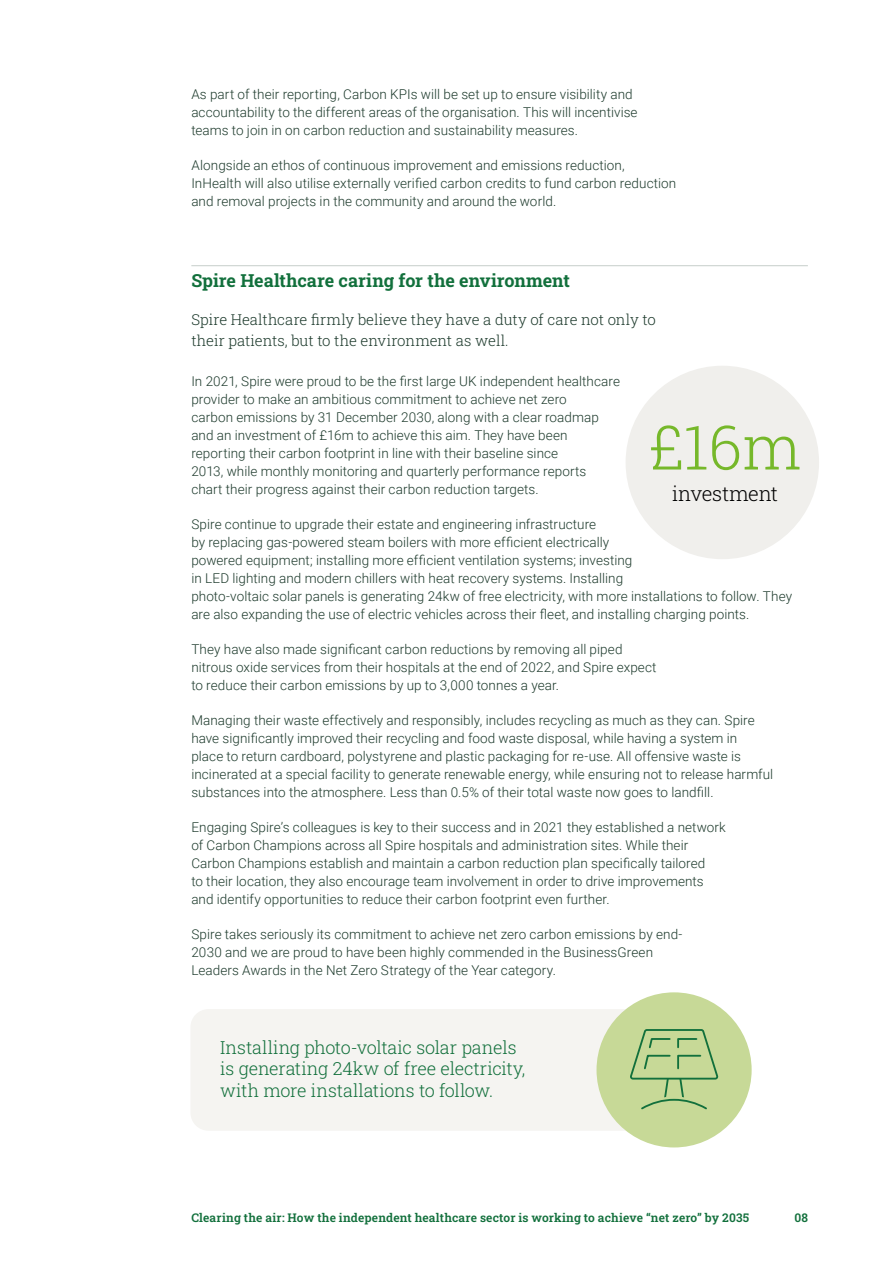
<style>
.page{position:relative;width:893px;height:1263px;background:#fff}
.page>*{position:absolute;margin:0;border:0;box-sizing:border-box;transform-origin:0 0}
.t1{font:300 61.2px "Roboto Slab";color:#76b82a}
.t2{font:300 20.4px "Roboto Slab";letter-spacing:-.015em;color:#000}
.t3{font:300 18px/21.6px "Roboto Slab";letter-spacing:-.01em;color:#12703c}
.t4{font:700 18px "Roboto Slab";letter-spacing:-.005em;color:#12703c}
.t5{font:300 15px/21px "Roboto Slab";letter-spacing:-.005em;color:#1d3a2c}
.t6{font:300 13.5px/18px "Roboto";letter-spacing:.005em;color:#1d3a2c}
.t7{font:600 12px "Roboto Slab";letter-spacing:.01em;color:#12703c}
</style>
<div class="page">
<hr style="left:191px;top:265px;width:617px;height:1px;background:#c6ceca">
<div style="left:626px;top:366px;width:193px;height:193px;background:#f0efec;border-radius:50%"></div>
<div style="left:190px;top:1009px;width:504px;height:122px;background:#f5f4f1;border-radius:18px"></div>
<div style="left:596px;top:992px;width:156px;height:155px;background:#c7d997;border-radius:50%"></div>
<svg style="left:630px;top:1029px;width:88px;height:81px"></svg>
<p class="t6" style="left:191px;top:85px;width:448px">As part of their reporting, Carbon KPIs will be set up to ensure visibility and accountability to the different areas of the organisation. This will incentivise teams to join in on carbon reduction and sustainability measures.</p>
<p class="t6" style="left:191px;top:156px;width:486px">Alongside an ethos of continuous improvement and emissions reduction,<br>InHealth will also utilise externally verified carbon credits to fund carbon reduction and removal projects in the community and around the world.</p>
<h3 class="t4" style="left:191px;top:268px;width:380px">Spire Healthcare caring for the environment</h3>
<p class="t5" style="left:191px;top:309px;width:466px">Spire Healthcare firmly believe they have a duty of care not only to their patients, but to the environment as well.</p>
<p class="t6" style="left:191px;top:371px;width:430px">In 2021, Spire were proud to be the first large UK independent healthcare provider to make an ambitious commitment to achieve net zero<br>carbon emissions by 31 December 2030, along with a clear roadmap and an investment of £16m to achieve this aim. They have been reporting their carbon footprint in line with their baseline since<br>2013, while monthly monitoring and quarterly performance reports chart their progress against their carbon reduction targets.</p>
<p class="t6" style="left:191px;top:514px;width:602px">Spire continue to upgrade their estate and engineering infrastructure<br>by replacing gas-powered steam boilers with more efficient electrically<br>powered equipment; installing more efficient ventilation systems; investing<br>in LED lighting and modern chillers with heat recovery systems. Installing<br>photo-voltaic solar panels is generating 24kw of free electricity, with more installations to follow. They are also expanding the use of electric vehicles across their fleet, and installing charging points.</p>
<p class="t6" style="left:191px;top:639px;width:467px">They have also made significant carbon reductions by removing all piped nitrous oxide services from their hospitals at the end of 2022, and Spire expect to reduce their carbon emissions by up to 3,000 tonnes a year.</p>
<p class="t6" style="left:191px;top:710px;width:583px">Managing their waste effectively and responsibly, includes recycling as much as they can. Spire have significantly improved their recycling and food waste disposal, while having a system in<br>place to return cardboard, polystyrene and plastic packaging for re-use. All offensive waste is incinerated at a special facility to generate renewable energy, while ensuring not to release harmful substances into the atmosphere. Less than 0.5% of their total waste now goes to landfill.</p>
<p class="t6" style="left:191px;top:817px;width:536px">Engaging Spire’s colleagues is key to their success and in 2021 they established a network of Carbon Champions across all Spire hospitals and administration sites. While their Carbon Champions establish and maintain a carbon reduction plan specifically tailored<br>to their location, they also encourage team involvement in order to drive improvements and identify opportunities to reduce their carbon footprint even further.</p>
<p class="t6" style="left:191px;top:924px;width:493px">Spire takes seriously its commitment to achieve net zero carbon emissions by end-<br>2030 and we are proud to have been highly commended in the BusinessGreen<br>Leaders Awards in the Net Zero Strategy of the Year category.</p>
<h1 class="t1" style="left:649px;top:405px;width:154px">£16m</h1>
<h2 class="t2" style="left:672px;top:479px;width:107px">investment</h2>
<h3 class="t3" style="left:220px;top:1036px;width:307px">Installing photo-voltaic solar panels is generating 24kw of free electricity, with more installations to follow.</h3>
<p class="t7" style="left:191px;top:1209px;width:559px">Clearing the air: How the independent healthcare sector is working to achieve “net zero” by 2035</p>
<p class="t7" style="left:794px;top:1209px;width:15px">08</p>
</div>
